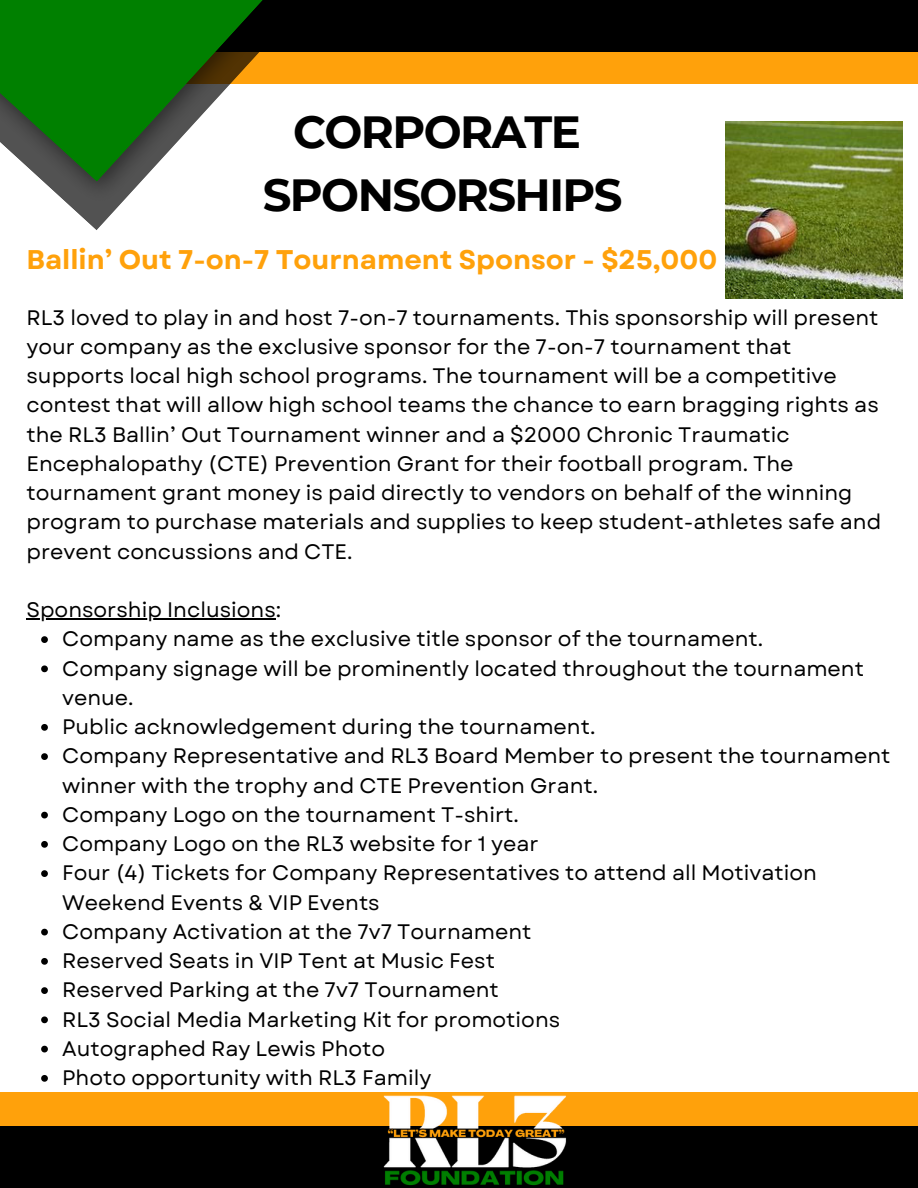
<style>
.page{position:relative;width:918px;height:1188px;background:#fff}
.page>*{position:absolute;margin:0;border:0;box-sizing:border-box;transform-origin:0 0}
.t1{font:700 45px/63px "Montserrat";letter-spacing:-.035em;color:#000;text-align:center}
.t2{font:700 27px "Garet";color:#ffa10b}
.t3{font:21px/29.2px "Garet";color:#000}
</style>
<div class="page">
<div style="left:80px;top:49px;width:838px;height:35px;background:#ffa10b"></div>
<div style="left:0;top:1092px;width:918px;height:47px;background:#ffa10b"></div>
<div style="left:91px;top:0;width:827px;height:52px;background:#000"></div>
<div style="left:0;top:1127px;width:918px;height:61px;background:#000"></div>
<img style="left:44px;top:182px;width:97px;height:34px">
<svg style="left:0;top:0;width:263px;height:182px;fill:#008000"></svg>
<hr style="left:27px;top:618px;width:249px;height:1px;background:#000">
<svg style="left:41px;top:636px;width:7px;height:7px"></svg>
<svg style="left:41px;top:665px;width:7px;height:7px"></svg>
<svg style="left:41px;top:724px;width:7px;height:7px"></svg>
<svg style="left:41px;top:753px;width:7px;height:7px"></svg>
<svg style="left:41px;top:812px;width:7px;height:6px"></svg>
<svg style="left:41px;top:841px;width:7px;height:7px"></svg>
<svg style="left:41px;top:870px;width:7px;height:7px"></svg>
<svg style="left:41px;top:929px;width:7px;height:6px"></svg>
<svg style="left:41px;top:958px;width:7px;height:7px"></svg>
<svg style="left:41px;top:987px;width:7px;height:7px"></svg>
<svg style="left:41px;top:1016px;width:7px;height:7px"></svg>
<svg style="left:41px;top:1046px;width:7px;height:6px"></svg>
<svg style="left:41px;top:1075px;width:7px;height:7px"></svg>
<img style="left:725px;top:122px;width:178px;height:176px">
<img style="left:377px;top:1095px;width:194px;height:91px">
<p class="t1" style="left:263px;top:100px;width:361px">CORPORATE<br>SPONSORSHIPS</p>
<h1 class="t2" style="left:27px;top:241px;width:692px">Ballin’ Out 7-on-7 Tournament Sponsor - $25,000</h1>
<p class="t3" style="left:27px;top:303px;width:856px">RL3 loved to play in and host 7-on-7 tournaments. This sponsorship will present your company as the exclusive sponsor for the 7-on-7 tournament that supports local high school programs. The tournament will be a competitive contest that will allow high school teams the chance to earn bragging rights as the RL3 Ballin’ Out Tournament winner and a $2000 Chronic Traumatic Encephalopathy (CTE) Prevention Grant for their football program. The tournament grant money is paid directly to vendors on behalf of the winning program to purchase materials and supplies to keep student-athletes safe and prevent concussions and CTE.</p>
<h2 class="t3" style="left:27px;top:595px;width:256px">Sponsorship Inclusions:</h2>
<p class="t3" style="left:62px;top:624px;width:703px">Company name as the exclusive title sponsor of the tournament.</p>
<p class="t3" style="left:62px;top:654px;width:803px">Company signage will be prominently located throughout the tournament venue.</p>
<p class="t3" style="left:62px;top:712px;width:535px">Public acknowledgement during the tournament.</p>
<p class="t3" style="left:62px;top:741px;width:830px">Company Representative and RL3 Board Member to present the tournament winner with the trophy and CTE Prevention Grant.</p>
<p class="t3" style="left:62px;top:800px;width:458px">Company Logo on the tournament T-shirt.</p>
<p class="t3" style="left:62px;top:829px;width:478px">Company Logo on the RL3 website for 1 year</p>
<p class="t3" style="left:62px;top:858px;width:756px">Four (4) Tickets for Company Representatives to attend all Motivation<br>Weekend Events &amp; VIP Events</p>
<p class="t3" style="left:62px;top:917px;width:471px">Company Activation at the 7v7 Tournament</p>
<p class="t3" style="left:62px;top:946px;width:434px">Reserved Seats in VIP Tent at Music Fest</p>
<p class="t3" style="left:62px;top:975px;width:438px">Reserved Parking at the 7v7 Tournament</p>
<p class="t3" style="left:62px;top:1005px;width:500px">RL3 Social Media Marketing Kit for promotions</p>
<p class="t3" style="left:62px;top:1034px;width:325px">Autographed Ray Lewis Photo</p>
<p class="t3" style="left:62px;top:1063px;width:371px">Photo opportunity with RL3 Family</p>
</div>
